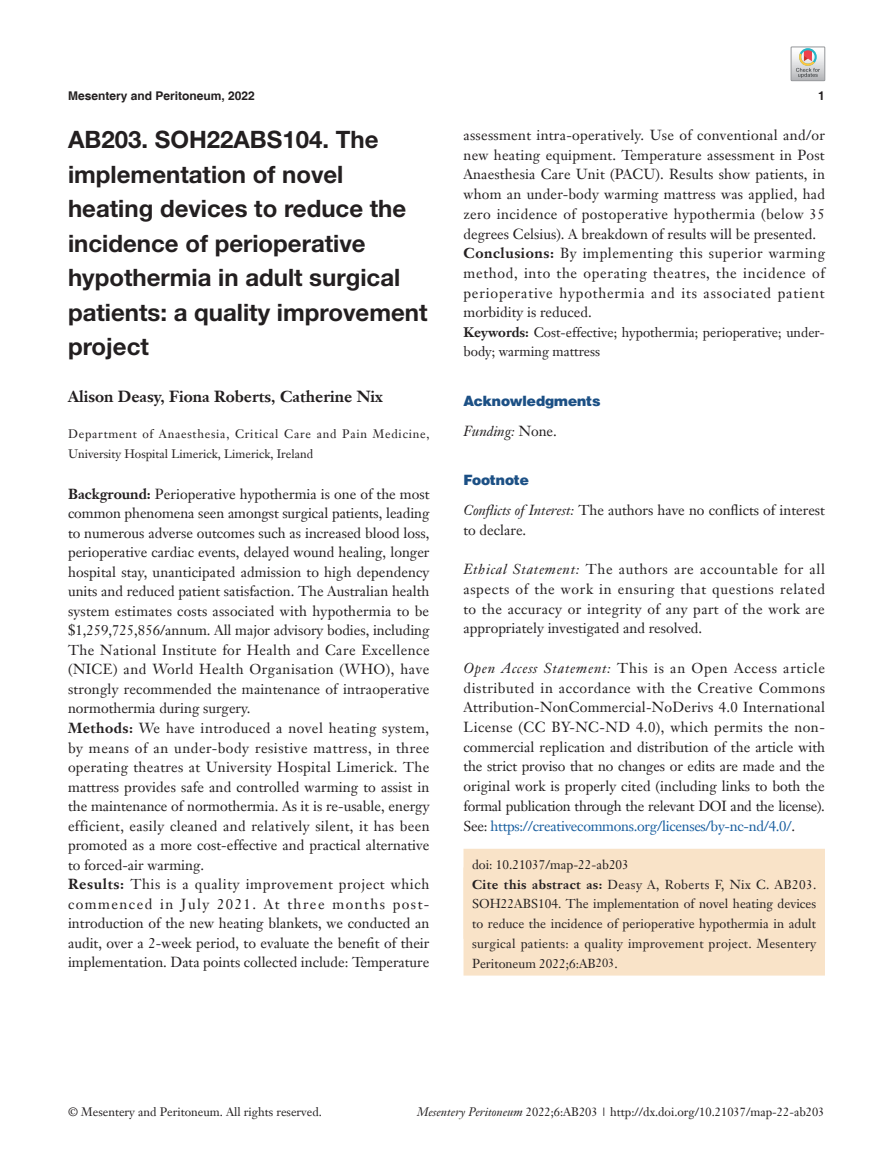
<style>
.page{position:relative;width:893px;height:1170px;background:#fff}
.page>*{position:absolute;margin:0;border:0;box-sizing:border-box;transform-origin:0 0}
.t1{font:700 24px/34.5px "Helvetica Neue LT Pro";color:#231f20}
.t2{font:700 15.75px "Janson Text LT";color:#231f20}
.t3{font:14.25px/19.5px "Janson Text LT";letter-spacing:.005em;color:#231f20}
.t4{font:900 14.25px "Helvetica";color:#1c5085}
.t5{font:italic 14.25px "Janson Text LT";color:#231f20}
.t6{font:13.5px/19.6px "Janson Text LT";color:#231f20}
.t7{font:12.75px/19.6px "Janson Text LT";letter-spacing:.005em;color:#231f20}
.t8{font:12px "Janson Text LT";color:#231f20}
.t9{font:12px/19.5px "Janson Text LT";letter-spacing:.06em;color:#231f20}
.t10{font:700 12px "Helvetica";color:#231f20}
.s1{font-weight:700}
.s2{font-style:normal}
.s3{font-style:italic}
.s4{color:#175d9e}
.s5{font-size:12px}
</style>
<div class="page">
<div style="left:463px;top:848px;width:362px;height:90px;background:#f9e3c8"></div>
<div style="left:463px;top:867px;width:362px;height:108px;background:#f9e3c8"></div>
<svg style="left:791px;top:47px;width:34px;height:34px"></svg>
<p class="t10" style="left:68px;top:88px;width:188px">Mesentery and Peritoneum, 2022</p>
<p class="t10" style="left:818px;top:88px;width:8px">1</p>
<h1 class="t1" style="left:68px;top:122px;width:361px">AB203. SOH22ABS104. The implementation of novel heating devices to reduce the incidence of perioperative hypothermia in adult surgical patients: a quality improvement project</h1>
<p class="t2" style="left:68px;top:387px;width:316px">Alison Deasy, Fiona Roberts, Catherine Nix</p>
<p class="t9" style="left:68px;top:424px;width:363px">Department of Anaesthesia, Critical Care and Pain Medicine,<br>University Hospital Limerick, Limerick, Ireland</p>
<p class="t3" style="left:68px;top:484px;width:363px"><span class="s1">Background:</span> Perioperative hypothermia is one of the most common phenomena seen amongst surgical patients, leading to numerous adverse outcomes such as increased blood loss, perioperative cardiac events, delayed wound healing, longer hospital stay, unanticipated admission to high dependency units and reduced patient satisfaction. The Australian health system estimates costs associated with hypothermia to be $1,259,725,856/annum. All major advisory bodies, including The National Institute for Health and Care Excellence (NICE) and World Health Organisation (WHO), have strongly recommended the maintenance of intraoperative normothermia during surgery.<br><span class="s1">Methods:</span> We have introduced a novel heating system, by means of an under-body resistive mattress, in three operating theatres at University Hospital Limerick. The mattress provides safe and controlled warming to assist in the maintenance of normothermia. As it is re-usable, energy efficient, easily cleaned and relatively silent, it has been promoted as a more cost-effective and practical alternative to forced-air warming.<br><span class="s1">Results:</span> This is a quality improvement project which commenced in July 2021. At three months post&shy;introduction of the new heating blankets, we conducted an audit, over a 2-week period, to evaluate the benefit of their implementation. Data points collected include: Temperature</p>
<p class="t3" style="left:463px;top:125px;width:363px">assessment intra-operatively. Use of conventional and/or new heating equipment. Temperature assessment in Post Anaesthesia Care Unit (PACU). Results show patients, in whom an under-body warming mattress was applied, had zero incidence of postoperative hypothermia (below 35 degrees Celsius). A breakdown of results will be presented.<br><span class="s1">Conclusions:</span> By implementing this superior warming method, into the operating theatres, the incidence of perioperative hypothermia and its associated patient morbidity is reduced.</p>
<p class="t6" style="left:463px;top:322px;width:363px"><span class="s1">Keywords:</span> Cost-effective; hypothermia; perioperative; under&shy;body; warming mattress</p>
<p class="t4" style="left:463px;top:392px;width:139px">Acknowledgments</p>
<p class="t5" style="left:463px;top:422px;width:95px">Funding: <span class="s2">None.</span></p>
<p class="t4" style="left:463px;top:471px;width:67px">Footnote</p>
<p class="t3" style="left:463px;top:500px;width:363px"><span class="s3">Conflicts of Interest:</span> The authors have no conflicts of interest to declare.</p>
<p class="t3" style="left:463px;top:559px;width:363px;text-align:justify"><span class="s3">Ethical Statement:</span> The authors are accountable for all aspects of the work in ensuring that questions related to the accuracy or integrity of any part of the work are appropriately investigated and resolved.</p>
<p class="t3" style="left:463px;top:658px;width:363px;text-align:justify"><span class="s3">Open Access Statement:</span> This is an Open Access article distributed in accordance with the Creative Commons Attribution-NonCommercial-NoDerivs 4.0 International License (CC BY-NC-ND 4.0), which permits the non&shy;commercial replication and distribution of the article with the strict proviso that no changes or edits are made and the original work is properly cited (including links to both the formal publication through the relevant DOI and the license).<br>See: <span class="s4">https://creativecommons.org/licenses/by-nc-nd/4.0/</span>.</p>
<p class="t7" style="left:472px;top:854px;width:346px">doi: 10.21037/map-22-ab203<br><span class="s1">Cite this abstract as:</span> Deasy A, Roberts F, Nix C. AB203.<br>SOH22ABS104. The implementation of novel heating devices to reduce the incidence of perioperative hypothermia in adult surgical patients: a quality improvement project. Mesentery Peritoneum 2022;6:AB<span class="s5">203</span>.</p>
<p class="t8" style="left:68px;top:1104px;width:255px">© Mesentery and Peritoneum. All rights reserved.</p>
<p class="t8" style="left:417px;top:1104px;width:409px"><span class="s3">Mesentery Peritoneum</span> 2022;6:AB203 | http://dx.doi.org/10.21037/map-22-ab203</p>
</div>
